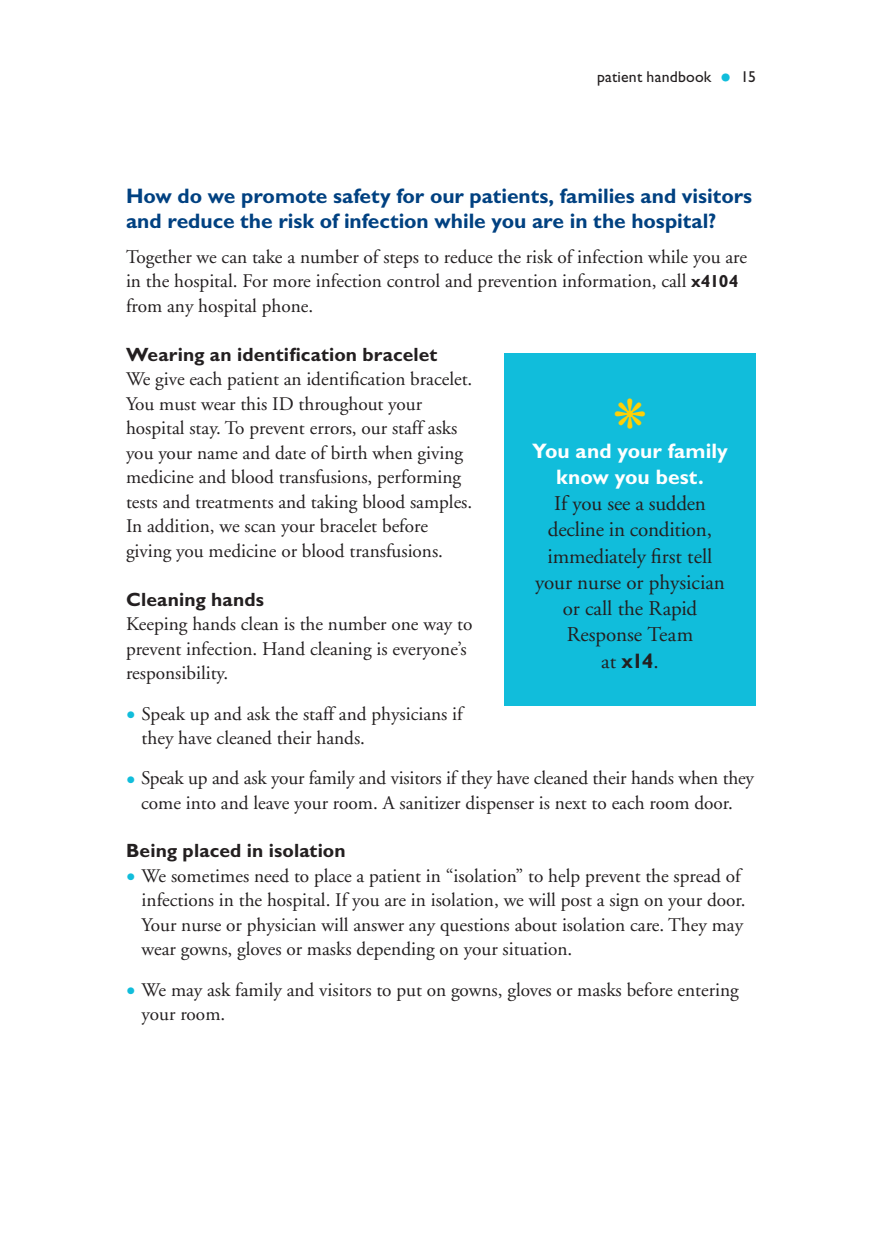
<style>
.page{position:relative;width:882px;height:1260px;background:#fff}
.page>*{position:absolute;margin:0;border:0;box-sizing:border-box;transform-origin:0 0}
.t1{font:700 21px/24.5px "Gill Sans Std";letter-spacing:-.005em;color:#014181}
.t2{font:21px/26.2px "Adobe Garamond";letter-spacing:-.005em;color:#231f20;text-align:center}
.t3{font:700 21px/26.2px "Gill Sans Std";color:#fff;text-align:center}
.t4{font:19.25px/24.5px "Adobe Garamond";color:#231f20}
.t5{font:700 19.25px "Gill Sans Std";letter-spacing:.005em;color:#231f20}
.t6{font:15.75px "Gill Sans Std";letter-spacing:.015em;color:#231f20}
.s1{font-weight:700;font-size:28px;color:#11bddb}
.s2{font-family:"Gill Sans Std";font-weight:700;font-size:17.5px}
.s3{font-size:24.5px;color:#11bddb}
.s4{font-family:"Gill Sans Std";font-weight:700}
</style>
<div class="page">
<div style="left:504px;top:353px;width:252px;height:353px;background:#11bddb"></div>
<p class="t6" style="left:597px;top:68px;width:160px">patient handbook <span class="s1">•</span> 15</p>
<p class="t1" style="left:126px;top:184px;width:628px">How do we promote safety for our patients, families and visitors and reduce the risk of infection while you are in the hospital?</p>
<p class="t4" style="left:126px;top:245px;width:623px">Together we can take a number of steps to reduce the risk of infection while you are in the hospital. For more infection control and prevention information, call <span class="s2">x4104 </span>from any hospital phone.</p>
<p class="t5" style="left:126px;top:343px;width:313px">Wearing an identification bracelet</p>
<p class="t4" style="left:126px;top:367px;width:348px">We give each patient an identification bracelet.<br>You must wear this ID throughout your hospital stay. To prevent errors, our staff asks you your name and date of birth when giving medicine and blood transfusions, performing tests and treatments and taking blood samples.<br>In addition, we scan your bracelet before giving you medicine or blood transfusions.</p>
<p class="t5" style="left:126px;top:588px;width:140px">Cleaning hands</p>
<p class="t4" style="left:126px;top:612px;width:348px">Keeping hands clean is the number one way to prevent infection. Hand cleaning is everyone’s responsibility.</p>
<p class="t4" style="left:142px;top:702px;width:323px;text-indent:-16px"><span class="s3">•</span> Speak up and ask the staff and physicians if they have cleaned their hands.</p>
<p class="t4" style="left:126px;top:766px;width:629px;text-align:center"><span class="s3">•</span> Speak up and ask your family and visitors if they have cleaned their hands when they come into and leave your room. A sanitizer dispenser is next to each room door.</p>
<p class="t5" style="left:126px;top:839px;width:221px">Being placed in isolation</p>
<p class="t4" style="left:142px;top:864px;width:605px;text-indent:-16px"><span class="s3">•</span> We sometimes need to place a patient in “isolation” to help prevent the spread of infections in the hospital. If you are in isolation, we will post a sign on your door.<br>Your nurse or physician will answer any questions about isolation care. They may wear gowns, gloves or masks depending on your situation.</p>
<p class="t4" style="left:142px;top:978px;width:599px;text-indent:-16px"><span class="s3">•</span> We may ask family and visitors to put on gowns, gloves or masks before entering your room.</p>
<p class="t3" style="left:532px;top:437px;width:197px">You and your family know you best.</p>
<p class="t2" style="left:535px;top:491px;width:191px">If you see a sudden decline in condition, immediately first tell your nurse or physician or call the Rapid<br>Response Team<br>at <span class="s4">x14</span>.</p>
</div>
